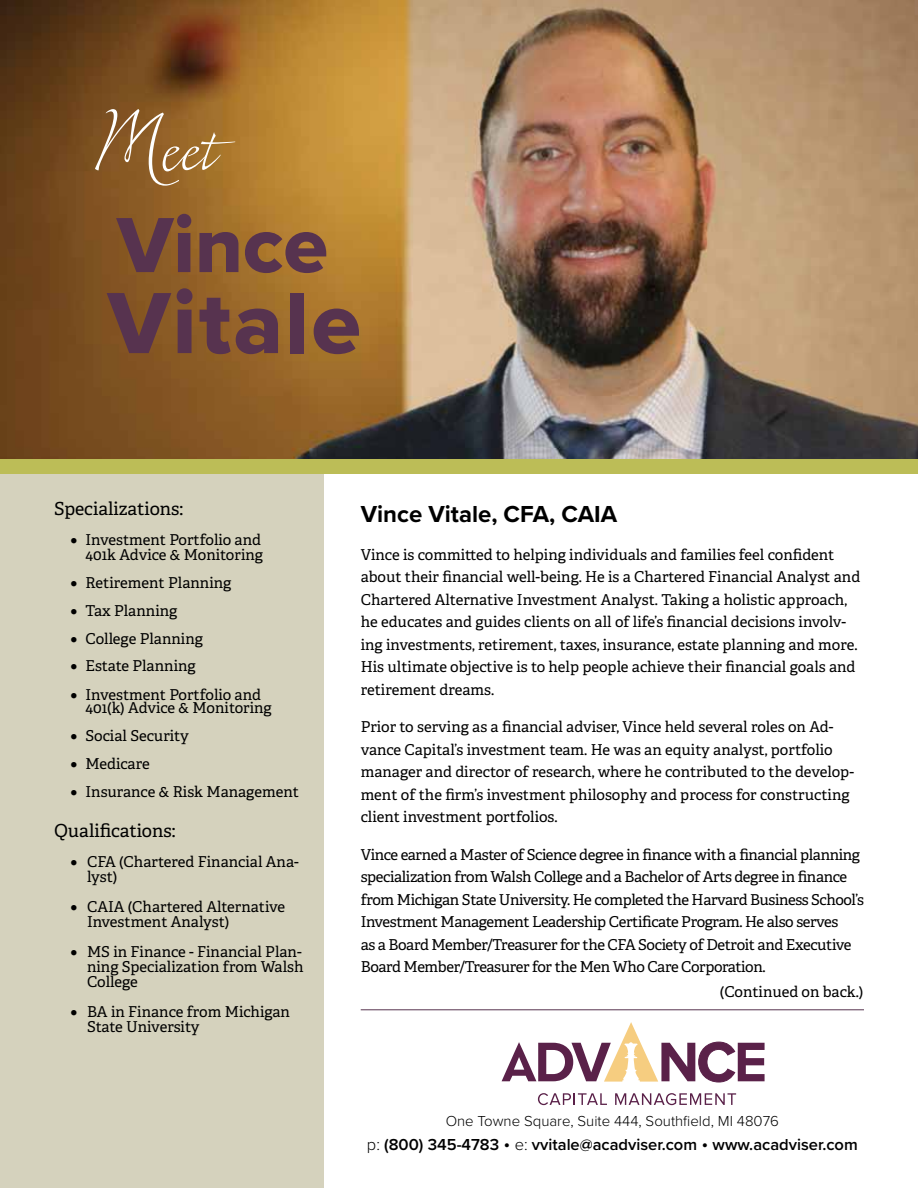
<style>
.page{position:relative;width:918px;height:1188px;background:#fff}
.page>*{position:absolute;margin:0;border:0;box-sizing:border-box;transform-origin:0 0}
.t1{font:90px "Proxima Nova Extrabld";letter-spacing:.025em;color:#57334f}
.t2{font:90px "Lush Script";color:#fff}
.t3{font:81px "Proxima Nova Extrabld";color:#57334f}
.t4{font:700 24px "Proxima Nova";color:#000}
.t5{font:18px "Adelle PE";color:#000}
.t6{font:600 16.5px "Proxima Nova";color:#000}
.t7{font:15px/22.5px "Adelle PE";letter-spacing:-.005em;color:#000}
.t8{font:15px/22.5px "Adelle PE";letter-spacing:-.025em;color:#000}
.t9{font:300 15px "Proxima Nova";color:#000}
.s1{font-weight:300}
.s2{font-weight:300;font-size:19.5px}
</style>
<div class="page">
<div style="left:0;top:462px;width:324px;height:726px;background:#d5d2bd"></div>
<img style="left:0;top:0;width:918px;height:459px">
<div style="left:0;top:459px;width:918px;height:15px;background:#bcbd57"></div>
<svg style="left:538px;top:1093px;width:69px;height:12px"></svg>
<svg style="left:615px;top:1093px;width:121px;height:12px"></svg>
<svg style="left:502px;top:1022px;width:263px;height:61px"></svg>
<hr style="left:361px;top:1009px;width:503px;height:1px;background:#57334f">
<h1 class="t2" style="left:93px;top:86px;width:128px">Meet</h1>
<h2 class="t3" style="left:117px;top:185px;width:212px">Vince</h2>
<h1 class="t1" style="left:108px;top:256px;width:255px">Vitale</h1>
<p class="t5" style="left:54px;top:496px;width:131px">Specializations:</p>
<p class="t7" style="left:70px;top:532px;width:194px;line-height:15px;text-align:right">• Investment Portfolio and<br>401k Advice &amp; Monitoring</p>
<p class="t7" style="left:70px;top:571px;width:162px">• Retirement Planning</p>
<p class="t7" style="left:70px;top:599px;width:108px">• Tax Planning</p>
<p class="t7" style="left:70px;top:626px;width:134px">• College Planning</p>
<p class="t7" style="left:70px;top:654px;width:127px">• Estate Planning</p>
<p class="t7" style="left:86px;top:687px;width:188px;line-height:13.5px;text-indent:-15px">• Investment Portfolio and<br>401(k) Advice &amp; Monitoring</p>
<p class="t7" style="left:70px;top:724px;width:120px">• Social Security</p>
<p class="t7" style="left:70px;top:752px;width:81px">• Medicare</p>
<p class="t7" style="left:70px;top:779px;width:230px">• Insurance &amp; Risk Management</p>
<p class="t5" style="left:54px;top:818px;width:123px">Qualifications:</p>
<p class="t7" style="left:87px;top:854px;width:213px;line-height:15px;text-indent:-16px">• CFA (Chartered Financial Ana&shy;lyst)</p>
<p class="t7" style="left:87px;top:899px;width:200px;line-height:15px;text-indent:-16px">• CAIA (Chartered Alternative<br>Investment Analyst)</p>
<p class="t7" style="left:87px;top:944px;width:218px;line-height:15px;text-indent:-16px">• MS in Finance - Financial Plan&shy;ning Specialization from Walsh<br>College</p>
<p class="t7" style="left:87px;top:1004px;width:205px;line-height:15px;text-indent:-16px">• BA in Finance from Michigan<br>State University</p>
<h3 class="t4" style="left:361px;top:496px;width:258px">Vince Vitale, CFA, CAIA</h3>
<p class="t7" style="left:361px;top:543px;width:501px">Vince is committed to helping individuals and families feel confident about their financial well-being. He is a Chartered Financial Analyst and Chartered Alternative Investment Analyst. Taking a holistic approach, he educates and guides clients on all of life’s financial decisions involv&shy;ing investments, retirement, taxes, insurance, estate planning and more.<br>His ultimate objective is to help people achieve their financial goals and retirement dreams.</p>
<p class="t7" style="left:361px;top:715px;width:495px">Prior to serving as a financial adviser, Vince held several roles on Ad&shy;vance Capital’s investment team. He was an equity analyst, portfolio manager and director of research, where he contributed to the develop&shy;ment of the firm’s investment philosophy and process for constructing client investment portfolios.</p>
<p class="t8" style="left:361px;top:843px;width:505px">Vince earned a Master of Science degree in finance with a financial planning specialization from Walsh College and a Bachelor of Arts degree in finance from Michigan State University. He completed the Harvard Business School’s Investment Management Leadership Certificate Program. He also serves<br>as a Board Member/Treasurer for the CFA Society of Detroit and Executive Board Member/Treasurer for the Men Who Care Corporation.</p>
<p class="t7" style="left:720px;top:980px;width:145px">(Continued on back.)</p>
<p class="t9" style="left:446px;top:1110px;width:335px">One Towne Square, Suite 444, Southfield, MI 48076</p>
<p class="t6" style="left:367px;top:1133px;width:492px"><span class="s1">p:</span> (800) 345-4783 <span class="s2">•</span> <span class="s1">e:</span> vvitale@acadviser.com <span class="s2">•</span> www.acadviser.com</p>
</div>
